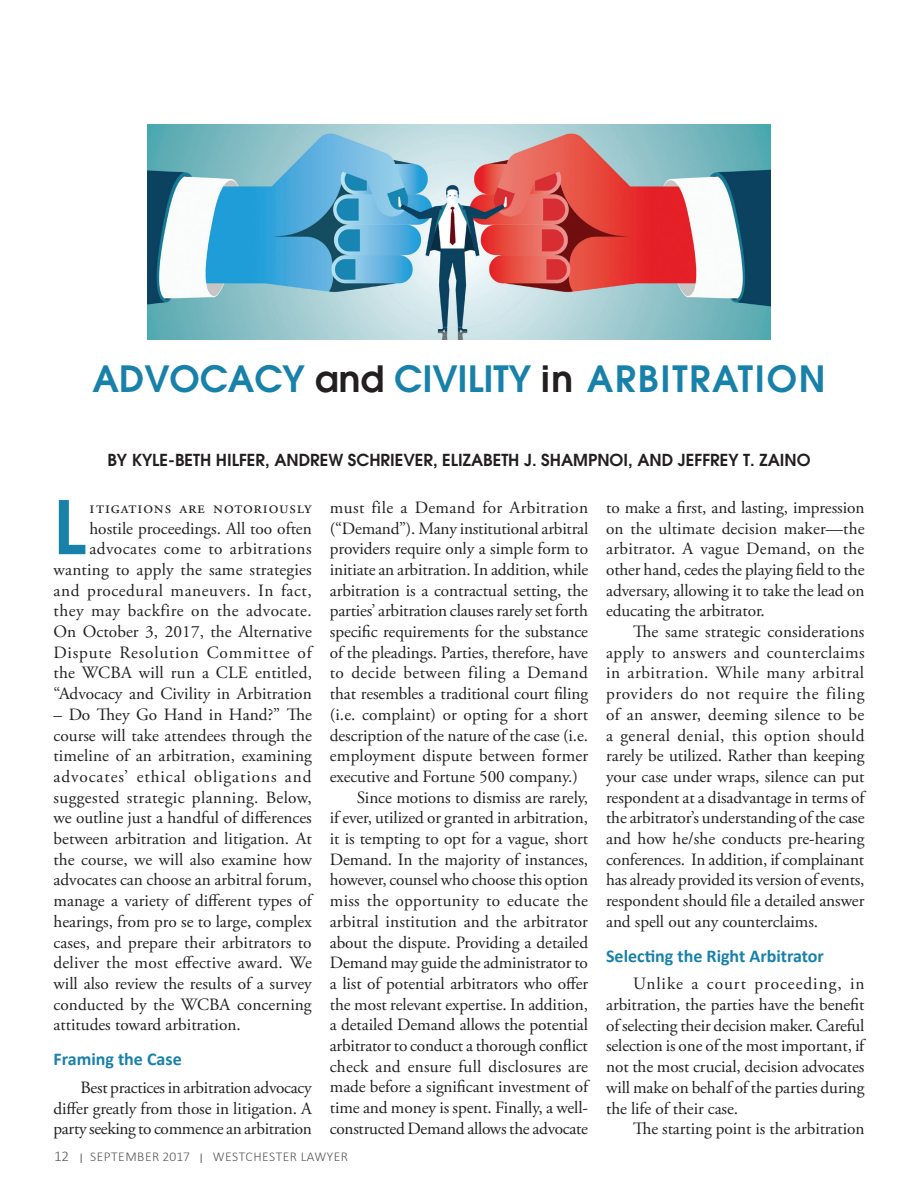
<style>
.page{position:relative;width:918px;height:1188px;background:#fff}
.page>*{position:absolute;margin:0;border:0;box-sizing:border-box;transform-origin:0 0}
.t1{font:600 73.2px "Avant Garde";color:#1881aa}
.SUBTITLE{font:600 36px "Avant Garde";color:#1881aa}
.SUBTITLE-2{font:700 18px "Calibri";color:#1881aa}
.t2{font:17.25px/20.7px "Adobe Garamond Pro";letter-spacing:-.005em;color:#231f20;text-align:justify}
.t3{font:17.25px/20.7px "Adobe Garamond Pro";letter-spacing:.03em;color:#231f20;text-align:right}
.AUTHOR_NAME_NEW{font:600 16.5px "Avant Garde";color:#231f20}
.BODY{font:300 13.5px "Calibri";letter-spacing:.04em;color:#57585a}
.s1{color:#231f20}
.s2{font-size:15px}
</style>
<div class="page">
<img style="left:148px;top:124px;width:622px;height:216px">
<p class="SUBTITLE" style="left:93px;top:355px;width:734px">ADVOCACY <span class="s1">and</span> CIVILITY <span class="s1">in</span> ARBITRATION</p>
<p class="AUTHOR_NAME_NEW" style="left:107px;top:449px;width:705px">BY KYLE-BETH HILFER, ANDREW SCHRIEVER, ELIZABETH J. SHAMPNOI, AND JEFFREY T. ZAINO</p>
<p class="t1" style="left:54px;top:479px;width:34px">L</p>
<p class="t3" style="left:54px;top:498px;width:260px">itigations are notoriously hostile proceedings. All too often advocates come to arbitrations wanting to apply the same strategies and procedural maneuvers. In fact, they may backfire on the advocate.<br>On October 3, 2017, the Alternative Dispute Resolution Committee of the WCBA will run a CLE entitled, “Advocacy and Civility in Arbitration</p>
<p class="t2" style="left:54px;top:705px;width:260px">– Do They Go Hand in Hand?” The course will take attendees through the timeline of an arbitration, examining advocates’ ethical obligations and suggested strategic planning. Below, we outline just a handful of differences between arbitration and litigation. At the course, we will also examine how advocates can choose an arbitral forum, manage a variety of different types of hearings, from pro se to large, complex cases, and prepare their arbitrators to deliver the most effective award. We will also review the results of a survey conducted by the WCBA concerning attitudes toward arbitration.</p>
<p class="SUBTITLE-2" style="left:54px;top:1048px;width:130px">Framing the Case</p>
<p class="t2" style="left:54px;top:1078px;width:260px;text-indent:27px">Best practices in arbitration advocacy differ greatly from those in litigation. A party seeking to commence an arbitration</p>
<p class="t2" style="left:330px;top:498px;width:260px">must file a Demand for Arbitration (“Demand”). Many institutional arbitral providers require only a simple form to initiate an arbitration. In addition, while arbitration is a contractual setting, the parties’ arbitration clauses rarely set forth specific requirements for the substance of the pleadings. Parties, therefore, have to decide between filing a Demand that resembles a traditional court filing (i.e. complaint) or opting for a short description of the nature of the case (i.e. employment dispute between former executive and Fortune 500 company.)</p>
<p class="t2" style="left:330px;top:787px;width:260px;text-indent:27px">Since motions to dismiss are rarely, if ever, utilized or granted in arbitration, it is tempting to opt for a vague, short Demand. In the majority of instances, however, counsel who choose this option miss the opportunity to educate the arbitral institution and the arbitrator about the dispute. Providing a detailed Demand may guide the administrator to a list of potential arbitrators who offer the most relevant expertise. In addition, a detailed Demand allows the potential arbitrator to conduct a thorough conflict check and ensure full disclosures are made before a significant investment of time and money is spent. Finally, a well&shy;constructed Demand allows the advocate</p>
<p class="t2" style="left:606px;top:498px;width:260px">to make a first, and lasting, impression on the ultimate decision maker—the arbitrator. A vague Demand, on the other hand, cedes the playing field to the adversary, allowing it to take the lead on educating the arbitrator.</p>
<p class="t2" style="left:606px;top:622px;width:260px;text-indent:27px">The same strategic considerations apply to answers and counterclaims in arbitration. While many arbitral providers do not require the filing of an answer, deeming silence to be a general denial, this option should rarely be utilized. Rather than keeping your case under wraps, silence can put respondent at a disadvantage in terms of the arbitrator’s understanding of the case and how he/she conducts pre-hearing conferences. In addition, if complainant has already provided its version of events, respondent should file a detailed answer and spell out any counterclaims.</p>
<p class="SUBTITLE-2" style="left:606px;top:944px;width:219px">Selecting the Right Arbitrator</p>
<p class="t2" style="left:606px;top:974px;width:260px;text-indent:27px">Unlike a court proceeding, in arbitration, the parties have the benefit of selecting their decision maker. Careful selection is one of the most important, if not the most crucial, decision advocates will make on behalf of the parties during the life of their case.</p>
<p class="t2" style="left:633px;top:1119px;width:233px">The starting point is the arbitration</p>
<p class="BODY" style="left:54px;top:1148px;width:296px"><span class="s2">12 I</span> SEPTEMBER 2017 <span class="s2">I</span> WESTCHESTER LAWYER</p>
</div>
